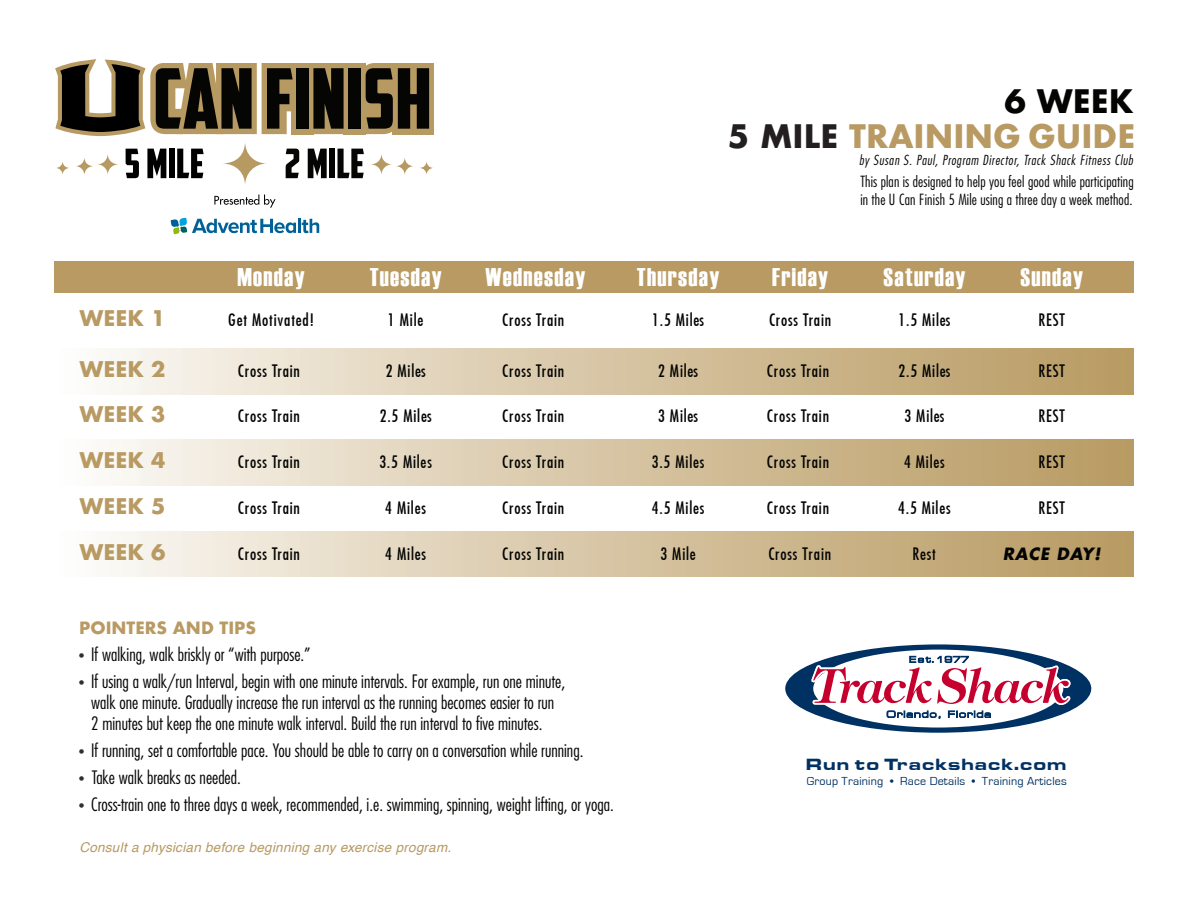
<style>
.page{position:relative;width:1188px;height:918px;background:#fff}
.page>*{position:absolute;margin:0;border:0;box-sizing:border-box;transform-origin:0 0}
.t1{font:700 31.5px/35.5px "Futura";color:#b89a62;text-align:right}
.t2{font:25.5px "Haettenschweiler";letter-spacing:.05em;color:#fff}
.t3{font:700 21px/45.9px "Futura";color:#b89a62;text-align:justify}
.t4{font:300 condensed 18px/21px "Futura";color:#040503;text-align:center}
.t5{font:900 16.8px "Eurostile Extended";letter-spacing:.02em;color:#003163}
.t6{font:16.5px "Futura Condensed";letter-spacing:.05em;color:#040503}
.t7{font:700 16.5px "Futura";color:#b89a62}
.t8{font:italic 700 16.5px "Futura";letter-spacing:.05em;color:#040503}
.t9{font:300 condensed 15px/18px "Futura";letter-spacing:.01em;color:#040503}
.t10{font:italic 13.5px "Helvetica";letter-spacing:.02em;color:#b89a62}
.t11{font:italic 300 condensed 13.5px "Futura";letter-spacing:.05em;color:#040503}
.t12{font:12px "Eurostile";letter-spacing:.02em;color:#003163}
.s1{color:#040503}
.s2{color:#231f20}
.s3{font-size:12px;color:#2e2f2e}
</style>
<div class="page">
<div style="left:54px;top:348px;width:1080px;height:46px;background:linear-gradient(to right,#fcfaf6,#b6975d)"></div>
<div style="left:54px;top:261px;width:1080px;height:32px;background:#b89a62"></div>
<div style="left:54px;top:440px;width:1080px;height:45px;background:linear-gradient(to right,#fcfaf6,#b6975d)"></div>
<div style="left:54px;top:531px;width:1080px;height:46px;background:linear-gradient(to right,#fcfaf6,#b6975d)"></div>
<svg style="left:784px;top:643px;width:309px;height:91px;background:#214b77"></svg>
<svg style="left:810px;top:643px;width:262px;height:91px"></svg>
<svg style="left:97px;top:153px;width:22px;height:22px"></svg>
<svg style="left:75px;top:157px;width:19px;height:18px"></svg>
<svg style="left:55px;top:161px;width:15px;height:14px"></svg>
<svg style="left:370px;top:153px;width:22px;height:22px"></svg>
<svg style="left:395px;top:157px;width:19px;height:18px"></svg>
<svg style="left:419px;top:161px;width:15px;height:14px"></svg>
<div style="left:291px;top:63px;width:23px;height:71px;background:#b79962"></div>
<div style="left:343px;top:63px;width:23px;height:71px;background:#b79962"></div>
<div style="left:392px;top:63px;width:42px;height:71px;background:linear-gradient(to bottom,#b79962,#b79962)"></div>
<svg style="left:55px;top:59px;width:244px;height:77px"></svg>
<div style="left:296px;top:68px;width:12px;height:61px;background:#050504"></div>
<svg style="left:308px;top:63px;width:41px;height:71px"></svg>
<div style="left:349px;top:68px;width:12px;height:61px;background:#050504"></div>
<svg style="left:365px;top:63px;width:64px;height:71px;background:#4d412a"></svg>
<svg style="left:222px;top:141px;width:45px;height:45px"></svg>
<svg style="left:126px;top:149px;width:13px;height:29px"></svg>
<svg style="left:147px;top:149px;width:19px;height:29px"></svg>
<div style="left:169px;top:149px;width:6px;height:29px;background:#000"></div>
<svg style="left:177px;top:149px;width:27px;height:29px"></svg>
<svg style="left:286px;top:149px;width:13px;height:29px"></svg>
<svg style="left:308px;top:149px;width:19px;height:29px"></svg>
<div style="left:329px;top:149px;width:6px;height:29px;background:#050504"></div>
<svg style="left:338px;top:149px;width:26px;height:29px"></svg>
<hr style="left:298px;top:219px;width:3px;height:14px;background:#006198">
<svg style="left:302px;top:219px;width:17px;height:14px"></svg>
<svg style="left:171px;top:218px;width:125px;height:16px"></svg>
<svg style="left:214px;top:195px;width:62px;height:13px"></svg>
<h1 class="t1" style="left:728px;top:83px;width:409px"><span class="s1">6 WEEK<br></span><span class="s2">5 MILE</span> TRAINING GUIDE</h1>
<p class="t9" style="left:860px;top:172px;width:275px">This plan is designed to help you feel good while participating in the U Can Finish 5 Mile using a three day a week method.</p>
<p class="t11" style="left:859px;top:152px;width:275px">by Susan S. Paul, Program Director, Track Shack Fitness Club</p>
<p class="t3" style="left:79px;top:296px;width:88px">WEEK 1</p>
<p class="t3" style="left:79px;top:346px;width:88px">WEEK 2</p>
<p class="t3" style="left:79px;top:392px;width:88px">WEEK 3<br>WEEK 4<br>WEEK 5<br>WEEK 6</p>
<h2 class="t2" style="left:238px;top:263px;width:69px">Monday</h2>
<h2 class="t2" style="left:370px;top:263px;width:73px">Tuesday</h2>
<h2 class="t2" style="left:485px;top:263px;width:101px">Wednesday</h2>
<h2 class="t2" style="left:637px;top:263px;width:84px">Thursday</h2>
<h2 class="t2" style="left:772px;top:263px;width:57px">Friday</h2>
<h2 class="t2" style="left:884px;top:263px;width:83px">Saturday</h2>
<h2 class="t2" style="left:1021px;top:263px;width:64px">Sunday</h2>
<p class="t6" style="left:228px;top:310px;width:87px">Get Motivated!</p>
<p class="t6" style="left:388px;top:310px;width:37px">1 Mile</p>
<p class="t6" style="left:652px;top:310px;width:53px">1.5 Miles</p>
<p class="t6" style="left:899px;top:310px;width:53px">1.5 Miles</p>
<p class="t6" style="left:1039px;top:310px;width:28px">REST</p>
<p class="t6" style="left:502px;top:310px;width:64px">Cross Train</p>
<p class="t6" style="left:502px;top:360px;width:64px">Cross Train</p>
<p class="t6" style="left:502px;top:406px;width:64px">Cross Train</p>
<p class="t6" style="left:502px;top:452px;width:64px">Cross Train</p>
<p class="t6" style="left:502px;top:498px;width:64px">Cross Train</p>
<p class="t6" style="left:502px;top:544px;width:64px">Cross Train</p>
<p class="t6" style="left:660px;top:544px;width:37px">3 Mile</p>
<p class="t6" style="left:769px;top:310px;width:64px">Cross Train</p>
<p class="t6" style="left:767px;top:360px;width:64px">Cross Train</p>
<p class="t6" style="left:767px;top:406px;width:64px">Cross Train</p>
<p class="t6" style="left:767px;top:452px;width:64px">Cross Train</p>
<p class="t6" style="left:767px;top:498px;width:64px">Cross Train</p>
<p class="t6" style="left:768px;top:544px;width:64px">Cross Train</p>
<p class="t6" style="left:912px;top:544px;width:25px">Rest</p>
<p class="t8" style="left:1003px;top:542px;width:99px">RACE DAY!</p>
<p class="t6" style="left:386px;top:360px;width:41px">2 Miles</p>
<p class="t6" style="left:658px;top:360px;width:41px">2 Miles</p>
<p class="t6" style="left:1039px;top:360px;width:28px">REST</p>
<p class="t6" style="left:380px;top:406px;width:53px">2.5 Miles</p>
<p class="t6" style="left:658px;top:406px;width:41px">3 Miles</p>
<p class="t6" style="left:1039px;top:406px;width:28px">REST</p>
<p class="t6" style="left:379px;top:452px;width:54px">3.5 Miles</p>
<p class="t6" style="left:652px;top:452px;width:54px">3.5 Miles</p>
<p class="t6" style="left:904px;top:452px;width:42px">4 Miles</p>
<p class="t6" style="left:1039px;top:452px;width:28px">REST</p>
<p class="t6" style="left:385px;top:498px;width:42px">4 Miles</p>
<p class="t6" style="left:652px;top:498px;width:54px">4.5 Miles</p>
<p class="t6" style="left:898px;top:498px;width:54px">4.5 Miles</p>
<p class="t6" style="left:1039px;top:498px;width:28px">REST</p>
<p class="t6" style="left:899px;top:360px;width:53px">2.5 Miles</p>
<p class="t6" style="left:904px;top:406px;width:41px">3 Miles</p>
<p class="t6" style="left:238px;top:360px;width:64px">Cross Train</p>
<p class="t6" style="left:238px;top:406px;width:64px">Cross Train</p>
<p class="t6" style="left:238px;top:452px;width:64px">Cross Train</p>
<p class="t6" style="left:238px;top:498px;width:64px">Cross Train</p>
<p class="t6" style="left:238px;top:544px;width:64px">Cross Train</p>
<p class="t6" style="left:385px;top:544px;width:42px">4 Miles</p>
<p class="t7" style="left:79px;top:616px;width:178px">POINTERS AND TIPS</p>
<p class="t4" style="left:79px;top:644px;width:233px"><span class="s3">•</span> If walking, walk briskly or “with purpose.”</p>
<p class="t4" style="left:79px;top:671px;width:487px"><span class="s3">•</span> If using a walk/run Interval, begin with one minute intervals. For example, run one minute, walk one minute. Gradually increase the run interval as the running becomes easier to run<br>2 minutes but keep the one minute walk interval. Build the run interval to five minutes.</p>
<p class="t4" style="left:79px;top:740px;width:506px"><span class="s3">•</span> If running, set a comfortable pace. You should be able to carry on a conversation while running.</p>
<p class="t4" style="left:79px;top:767px;width:163px"><span class="s3">•</span> Take walk breaks as needed.</p>
<p class="t4" style="left:79px;top:794px;width:536px"><span class="s3">•</span> Cross-train one to three days a week, recommended, i.e. swimming, spinning, weight lifting, or yoga.</p>
<p class="t10" style="left:79px;top:837px;width:373px">Consult a physician before beginning any exercise program.</p>
<p class="t5" style="left:806px;top:755px;width:263px">Run to Trackshack.com</p>
<p class="t12" style="left:807px;top:774px;width:262px">Group Training • Race Details • Training Articles</p>
</div>
